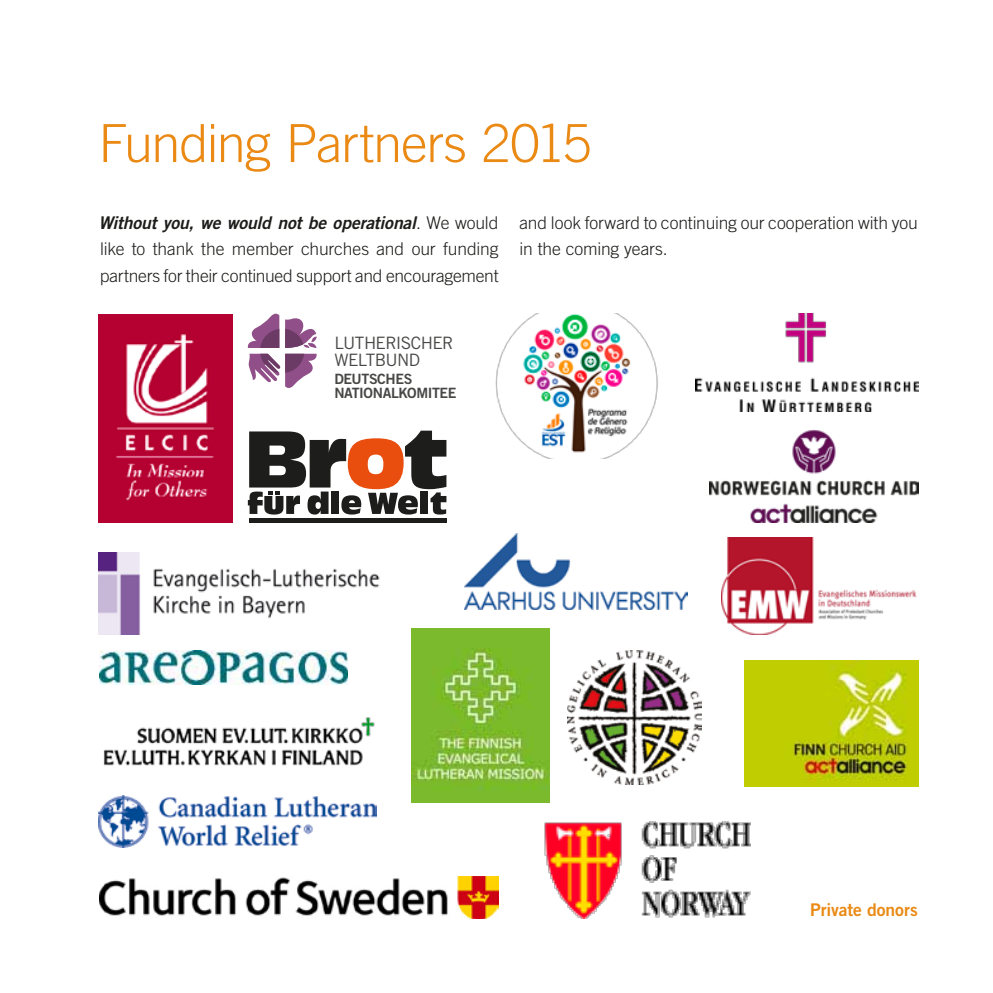
<style>
.page{position:relative;width:993px;height:993px;background:#fff}
.page>*{position:absolute;margin:0;border:0;box-sizing:border-box;transform-origin:0 0}
.t1{font:300 52.5px "Trade Gothic LT Std";letter-spacing:-.02em;color:#ea8a15}
.t2{font:300 17.5px/26.2px "Trade Gothic LT Std";letter-spacing:-.01em;color:#1d1d1b}
.t3{font:17.5px "Trade Gothic LT Std Bd 2 Obl";letter-spacing:-.005em;color:#1d1d1b}
.t4{font:17.5px "Trade Gothic LT Std Bd 2";letter-spacing:-.005em;color:#ea8a15}
.t5{font:16.97px/17px "Trade Gothic";letter-spacing:-.035em;color:#474746}
.t6{font:14.17px/14.2px "Trade Gothic Bold Two";letter-spacing:-.03em;color:#474746}
.s1{font-family:"Trade Gothic LT Std";font-weight:300}
</style>
<div class="page">
<img style="left:99px;top:876px;width:400px;height:42px">
<img style="left:567px;top:650px;width:134px;height:134px">
<img style="left:99px;top:314px;width:133px;height:208px">
<img style="left:744px;top:660px;width:174px;height:126px">
<img style="left:411px;top:628px;width:138px;height:174px">
<img style="left:544px;top:821px;width:205px;height:97px">
<svg style="left:248px;top:313px;width:69px;height:75px"></svg>
<svg style="left:260px;top:328px;width:44px;height:45px;fill:#6c3b65"></svg>
<img style="left:99px;top:552px;width:281px;height:82px">
<img style="left:709px;top:429px;width:209px;height:93px">
<hr style="left:249px;top:518px;width:197px;height:4px;background:#1d1d1b">
<svg style="left:248px;top:430px;width:198px;height:84px"></svg>
<img style="left:99px;top:795px;width:278px;height:52px">
<img style="left:103px;top:717px;width:272px;height:49px">
<img style="left:100px;top:650px;width:248px;height:34px">
<img style="left:464px;top:533px;width:223px;height:76px">
<img style="left:495px;top:313px;width:163px;height:145px">
<img style="left:721px;top:537px;width:196px;height:97px">
<img style="left:695px;top:313px;width:223px;height:99px">
<h1 class="t1" style="left:98px;top:112px;width:494px">Funding Partners 2015</h1>
<p class="t3" style="left:98px;top:212px;width:401px">Without you, we would not be operational<span class="s1">. We would</span></p>
<p class="t2" style="left:100px;top:236px;width:400px">like to thank the member churches and our funding partners for their continued support and encouragement</p>
<p class="t5" style="left:334px;top:334px;width:121px">LUTHERISCHER<br>WELTBUND</p>
<p class="t6" style="left:334px;top:371px;width:123px">DEUTSCHES<br>NATIONALKOMITEE</p>
<p class="t2" style="left:519px;top:209px;width:399px">and look forward to continuing our cooperation with you in the coming years.</p>
<p class="t4" style="left:810px;top:898px;width:109px">Private donors</p>
</div>
